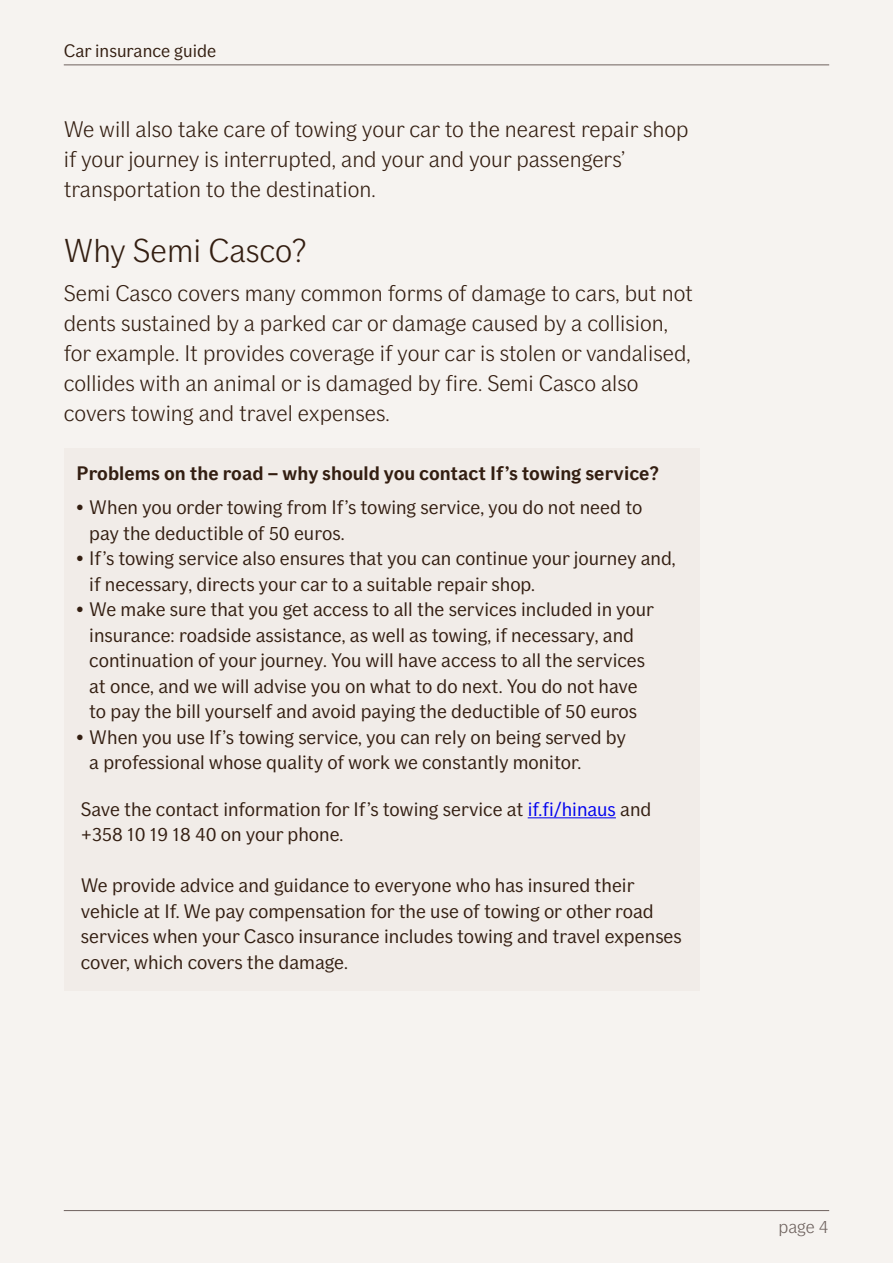
<style>
.page{position:relative;width:893px;height:1263px;background:#f6f3f0}
.page>*{position:absolute;margin:0;border:0;box-sizing:border-box;transform-origin:0 0}
.t1{font:300 33px "If Sans";color:#331e11}
.t2{font:300 22.5px/30px "If Sans";color:#331e11}
.t3{font:19.5px/25.5px "If Sans";color:#331e11}
.t4{font:700 19.5px "If Sans";color:#331e11}
.t5{font:18px "If Sans";color:#331e11}
.t6{font:300 18px "If Sans";color:#6e625e}
.s1{color:#00e}
</style>
<div class="page">
<hr style="left:64px;top:64px;width:765px;height:1px;background:#6e625e">
<hr style="left:64px;top:1210px;width:765px;height:1px;background:#6e625e">
<div style="left:64px;top:448px;width:635px;height:543px;background:#f1ece8"></div>
<hr style="left:528px;top:817px;width:88px;height:1px;background:#00e">
<p class="t5" style="left:64px;top:40px;width:154px">Car insurance guide</p>
<p class="t2" style="left:64px;top:114px;width:626px">We will also take care of towing your car to the nearest repair shop if your journey is interrupted, and your and your passengers’ transportation to the destination.</p>
<h1 class="t1" style="left:64px;top:231px;width:244px">Why Semi Casco?</h1>
<p class="t2" style="left:64px;top:278px;width:631px">Semi Casco covers many common forms of damage to cars, but not dents sustained by a parked car or damage caused by a collision, for example. It provides coverage if your car is stolen or vandalised, collides with an animal or is damaged by fire. Semi Casco also covers towing and travel expenses.</p>
<p class="t4" style="left:77px;top:462px;width:584px">Problems on the road – why should you contact If’s towing service?</p>
<p class="t3" style="left:89px;top:495px;width:554px;text-indent:-13px">• When you order towing from If’s towing service, you do not need to pay the deductible of 50 euros.</p>
<p class="t3" style="left:89px;top:546px;width:588px;text-indent:-13px">• If’s towing service also ensures that you can continue your journey and, if necessary, directs your car to a suitable repair shop.</p>
<p class="t3" style="left:77px;top:597px;width:579px;text-align:center">• We make sure that you get access to all the services included in your insurance: roadside assistance, as well as towing, if necessary, and continuation of your journey. You will have access to all the services<br>at once, and we will advise you on what to do next. You do not have<br>to pay the bill yourself and avoid paying the deductible of 50 euros</p>
<p class="t3" style="left:89px;top:724px;width:538px;text-indent:-13px">• When you use If’s towing service, you can rely on being served by a professional whose quality of work we constantly monitor.</p>
<p class="t3" style="left:81px;top:796px;width:572px">Save the contact information for If’s towing service at <span class="s1">if.fi/hinaus</span> and +358 10 19 18 40 on your phone.</p>
<p class="t3" style="left:81px;top:873px;width:603px">We provide advice and guidance to everyone who has insured their vehicle at If. We pay compensation for the use of towing or other road services when your Casco insurance includes towing and travel expenses cover, which covers the damage.</p>
<p class="t6" style="left:778px;top:1217px;width:52px">page 4</p>
</div>
